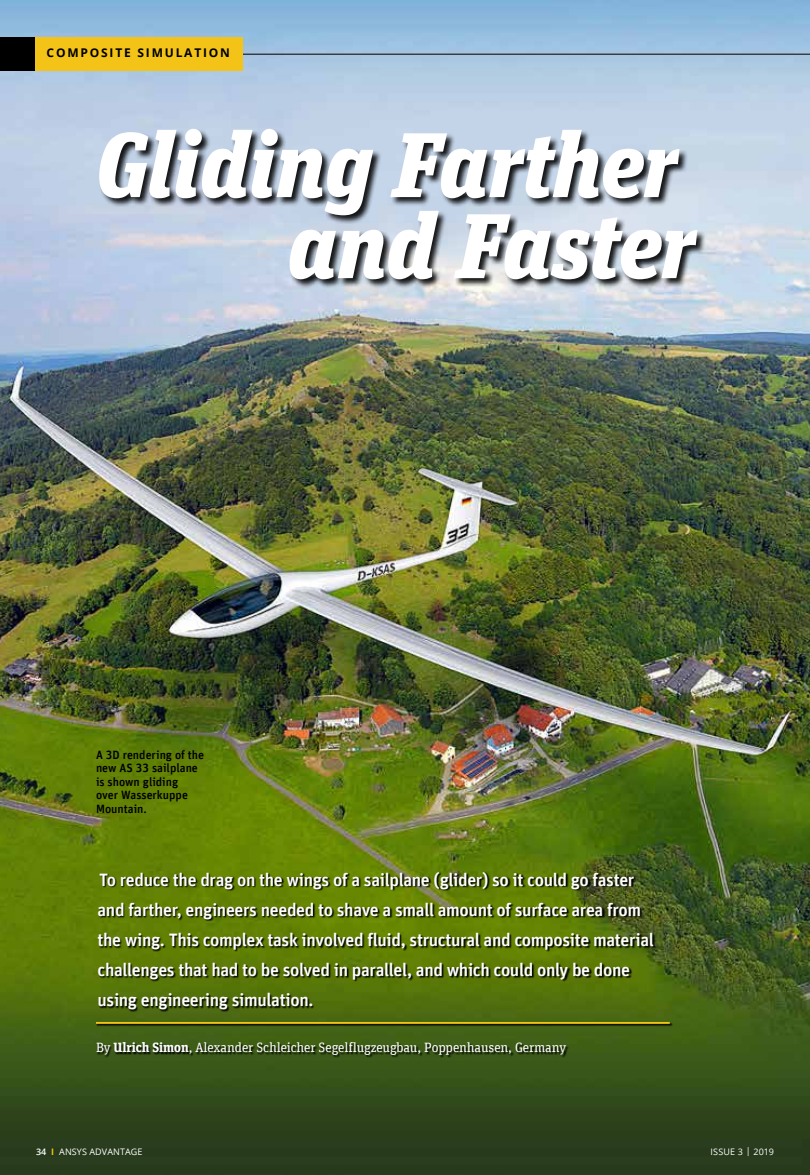
<style>
.page{position:relative;width:810px;height:1175px;background:#fff}
.page>*{position:absolute;margin:0;border:0;box-sizing:border-box;transform-origin:0 0}
.t1{font:italic 900 91.5px/81px "Unit Slab Offc Pro";letter-spacing:-.01em;color:#fff;text-align:right}
.t2{font:500 18px/30px "Unit Offc Pro";letter-spacing:-.02em;color:#fff}
.t3{font:13.5px "Unit Slab Offc Pro";letter-spacing:-.01em;color:#fff}
.t4{font:500 12px/13.5px "Unit Offc Pro";color:#000}
.t5{font:700 12px "Open Sans";letter-spacing:.15em;color:#000}
.t6{font:9px "Open Sans";letter-spacing:.01em;color:#fff}
.s1{font-weight:700}
.s2{font-weight:600}
.s3{font-weight:700;color:#f3c317}
</style>
<div class="page">
<img style="left:0;top:0;width:810px;height:1174px">
<div style="left:0;top:37px;width:243px;height:34px;background:#f3c317"></div>
<div style="left:0;top:37px;width:34px;height:34px;background:#000"></div>
<hr style="left:243px;top:54px;width:567px;height:1px;background:#000">
<div style="left:99px;top:129px;width:607px;height:160px;background:#000;opacity:.9"></div>
<svg style="left:96px;top:872px;width:577px;height:185px"></svg>
<hr style="left:96px;top:1022px;width:574px;height:1px;background:#f3c317">
<p class="t5" style="left:47px;top:45px;width:185px">COMPOSITE SIMULATION</p>
<h1 class="t1" style="left:96px;top:119px;width:601px">Gliding Farther and Faster</h1>
<p class="t4" style="left:96px;top:747px;width:110px">A 3D rendering of the new AS 33 sailplane is shown gliding<br>over Wasserkuppe<br>Mountain.</p>
<p class="t2" style="left:98px;top:864px;width:558px">To reduce the drag on the wings of a sailplane (glider) so it could go faster and farther, engineers needed to shave a small amount of surface area from the wing. This complex task involved fluid, structural and composite material challenges that had to be solved in parallel, and which could only be done using engineering simulation.</p>
<p class="t3" style="left:96px;top:1038px;width:472px">By <span class="s1">Ulrich Simon</span>, Alexander Schleicher Segelflugzeugbau, Poppenhausen, Germany</p>
<p class="t6" style="left:36px;top:1145px;width:108px"><span class="s2">34</span> <span class="s3">I</span> ANSYS ADVANTAGE</p>
<p class="t6" style="left:711px;top:1145px;width:65px">ISSUE 3 | 2019</p>
</div>
